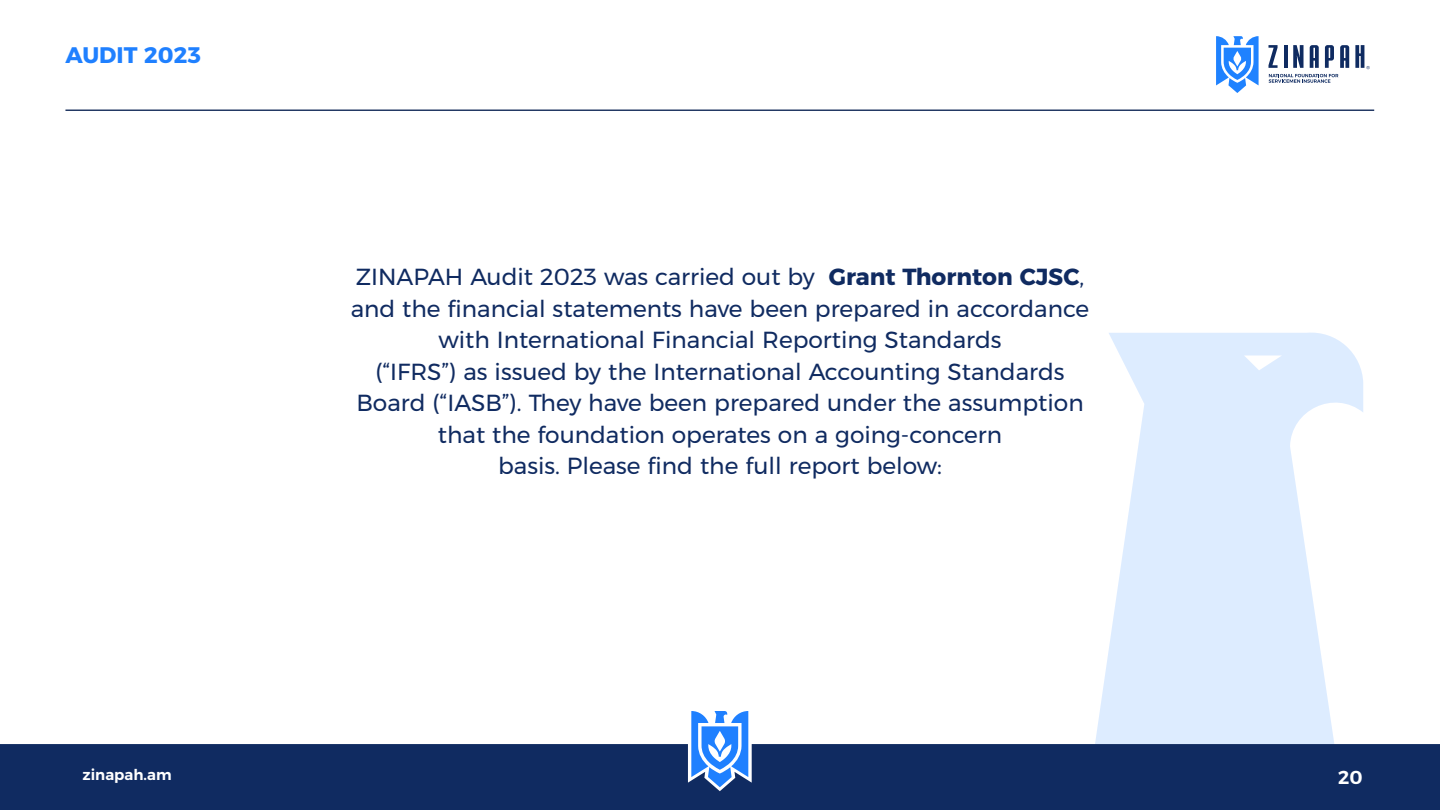
<style>
.page{position:relative;width:1440px;height:810px;background:#fff}
.page>*{position:absolute;margin:0;border:0;box-sizing:border-box;transform-origin:0 0}
.t1{font:23.25px/31.5px "Montserratarm";color:#102b61;text-align:center}
.t2{font:700 22.5px "Montserratarm";color:#1f80ff}
.t3{font:600 18.75px "Montserratarm";color:#fff}
.t4{font:600 15px "Montserratarm";color:#fff}
.s1{font-weight:700}
</style>
<div class="page">
<hr style="left:65px;top:110px;width:1309px;height:1px;background:#233964">
<svg style="left:691px;top:711px;width:57px;height:33px"></svg>
<div style="left:0;top:744px;width:1440px;height:66px;background:#102b61"></div>
<svg style="left:1095px;top:333px;width:268px;height:411px;fill:#ddecff"></svg>
<svg style="left:1269px;top:74px;width:69px;height:9px"></svg>
<svg style="left:1216px;top:36px;width:43px;height:57px"></svg>
<svg style="left:1269px;top:45px;width:9px;height:23px"></svg>
<hr style="left:1284px;top:45px;width:3px;height:23px;background:#0f2b61">
<svg style="left:1293px;top:45px;width:11px;height:23px"></svg>
<svg style="left:1310px;top:45px;width:9px;height:23px"></svg>
<svg style="left:1325px;top:45px;width:9px;height:23px"></svg>
<svg style="left:1340px;top:45px;width:9px;height:23px"></svg>
<svg style="left:1355px;top:45px;width:15px;height:24px"></svg>
<p class="t2" style="left:66px;top:37px;width:137px">AUDIT 2023</p>
<p class="t1" style="left:351px;top:261px;width:740px">ZINAPAH Audit 2023 was carried out by <span class="s1">Grant Thornton CJSC</span>, and the financial statements have been prepared in accordance with International Financial Reporting Standards<br>(“IFRS”) as issued by the International Accounting Standards Board (“IASB”). They have been prepared under the assumption that the foundation operates on a going-concern<br>basis. Please find the full report below:</p>
<p class="t4" style="left:83px;top:763px;width:91px">zinapah.am</p>
<p class="t3" style="left:1338px;top:763px;width:26px">20</p>
</div>
